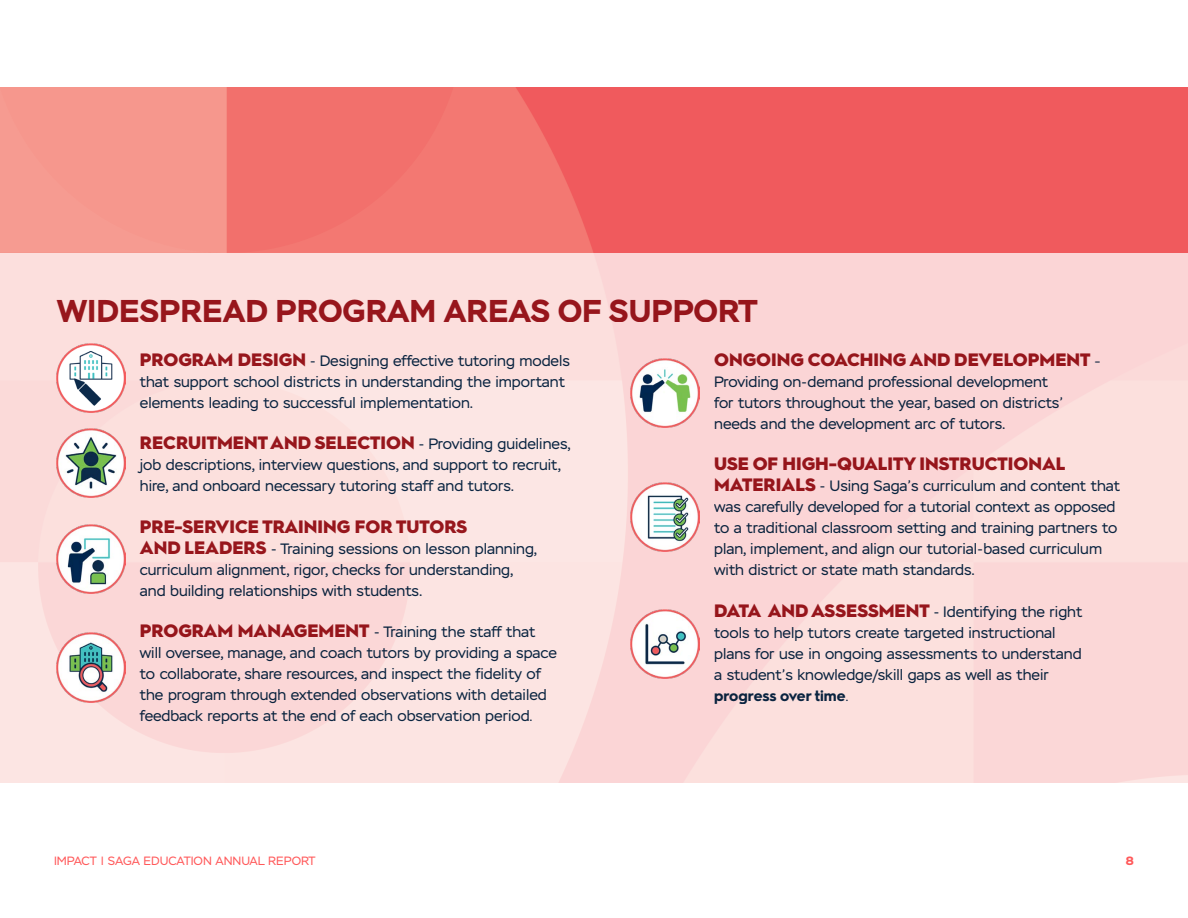
<style>
.page{position:relative;width:1188px;height:918px;background:#fff}
.page>*{position:absolute;margin:0;border:0;box-sizing:border-box;transform-origin:0 0}
.t1{font:700 31.5px "Stem";color:#991a21}
.t2{font:900 18px "Hurme Geometric Sans 2";color:#991a21}
.t3{font:15px/21px "Stem";color:#0b2a4a}
.t4{font:700 15px "Hurme Geometric Sans 2";color:#0b2a4a}
.t5{font:12px "Stem";color:#ff595a}
.t6{font:700 12px "Stem";color:#ff595a}
.s1{font-family:"Hurme Geometric Sans 2";font-weight:900;font-size:18px;color:#991a21}
.s2{font-family:"Stem";font-weight:400;font-size:15px;color:#0b2a4a}
.s3{font-size:13.5px}
.s4{font-weight:400;font-size:15px;color:#0b2a4a}
.s5{font-weight:400}
</style>
<div class="page">
<img style="left:0;top:88px;width:1188px;height:165px">
<div style="left:0;top:253px;width:1188px;height:539px;background:#fcdfdd"></div>
<img style="left:56px;top:343px;width:69px;height:70px">
<img style="left:56px;top:428px;width:69px;height:69px">
<img style="left:56px;top:525px;width:69px;height:69px">
<img style="left:56px;top:633px;width:69px;height:69px">
<img style="left:630px;top:359px;width:69px;height:69px">
<img style="left:630px;top:482px;width:69px;height:69px">
<img style="left:630px;top:610px;width:69px;height:69px">
<h1 class="t1" style="left:57px;top:290px;width:702px">WIDESPREAD PROGRAM AREAS OF SUPPORT</h1>
<p class="t3" style="left:140px;top:351px;width:432px"><span class="s1">PROGRAM DESIGN</span> - Designing effective tutoring models that support school districts in understanding the important elements leading to successful implementation.</p>
<p class="t2" style="left:140px;top:430px;width:432px">RECRUITMENT AND SELECTION <span class="s2">- Providing guidelines,</span></p>
<p class="t3" style="left:140px;top:455px;width:423px">job descriptions, interview questions, and support to recruit, hire, and onboard necessary tutoring staff and tutors.</p>
<p class="t2" style="left:140px;top:514px;width:329px">PRE-SERVICE TRAINING FOR TUTORS</p>
<p class="t3" style="left:140px;top:538px;width:399px"><span class="s1">AND LEADERS</span> - Training sessions on lesson planning, curriculum alignment, rigor, checks for understanding, and building relationships with students.</p>
<p class="t3" style="left:140px;top:621px;width:419px"><span class="s1">PROGRAM MANAGEMENT</span> - Training the staff that will oversee, manage, and coach tutors by providing a space to collaborate, share resources, and inspect the fidelity of the program through extended observations with detailed feedback reports at the end of each observation period<span class="s3">.</span></p>
<p class="t2" style="left:714px;top:347px;width:388px">ONGOING COACHING AND DEVELOPMENT <span class="s4">-</span></p>
<p class="t3" style="left:714px;top:372px;width:350px">Providing on-demand professional development for tutors throughout the year, based on districts’ needs and the development arc of tutors.</p>
<p class="t2" style="left:714px;top:451px;width:353px">USE OF HIGH-QUALITY INSTRUCTIONAL</p>
<p class="t3" style="left:714px;top:476px;width:408px"><span class="s1">MATERIALS</span> - Using Saga’s curriculum and content that was carefully developed for a tutorial context as opposed to a traditional classroom setting and training partners to plan, implement, and align our tutorial-based curriculum with district or state math standards.</p>
<p class="t3" style="left:714px;top:601px;width:370px"><span class="s1">DATA AND ASSESSMENT</span> - Identifying the right tools to help tutors create targeted instructional plans for use in ongoing assessments to understand a student’s knowledge/skill gaps as well as their</p>
<p class="t4" style="left:714px;top:685px;width:136px">progress over time<span class="s5">.</span></p>
<p class="t5" style="left:54px;top:854px;width:263px">IMPACT | SAGA EDUCATION ANNUAL REPORT</p>
<p class="t6" style="left:1126px;top:853px;width:10px">8</p>
</div>
